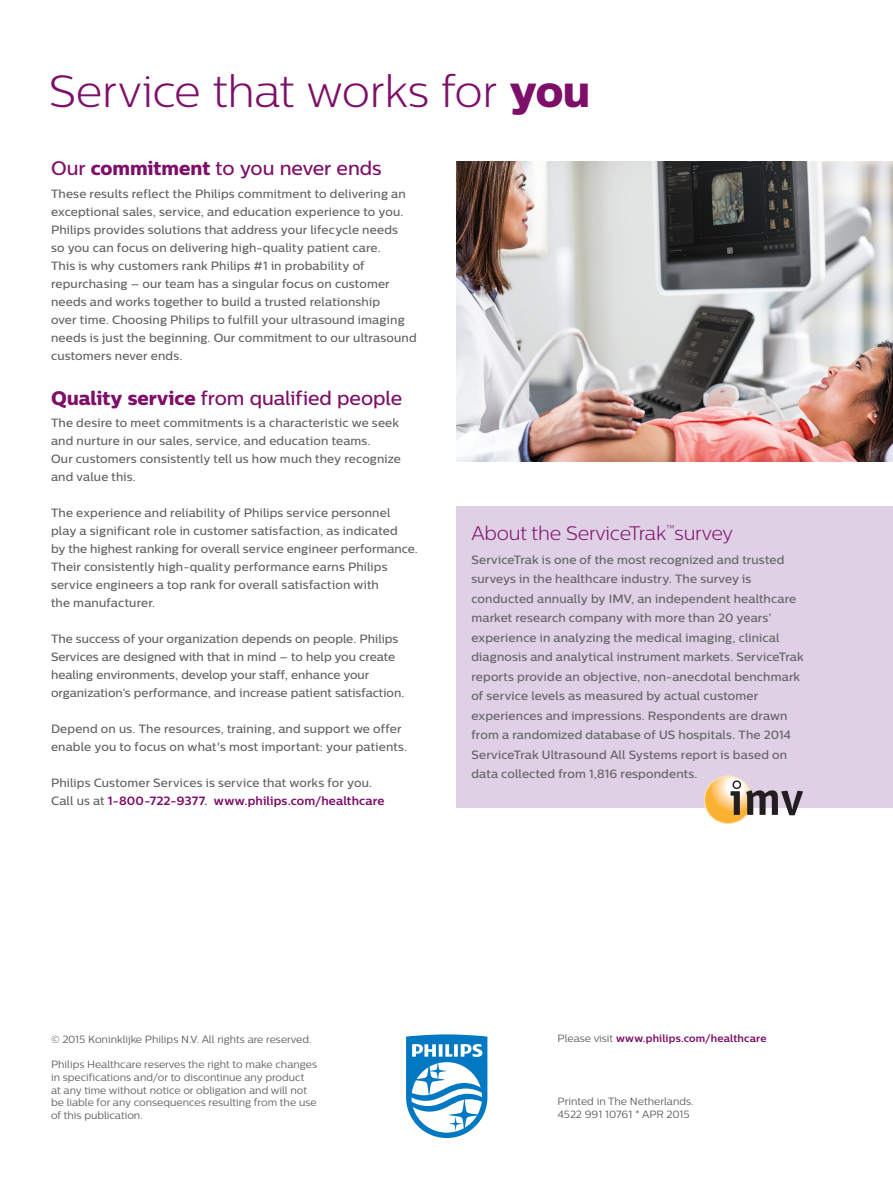
<style>
.page{position:relative;width:893px;height:1188px;background:#fff}
.page>*{position:absolute;margin:0;border:0;box-sizing:border-box;transform-origin:0 0}
.t1{font:300 45px "Centrale Sans";letter-spacing:-.01em;color:#7e0f69}
.t2{font:500 19.5px "Centrale Sans";letter-spacing:-.005em;color:#7e0f69}
.t3{font:300 19.5px "Centrale Sans";letter-spacing:-.01em;color:#7e0f69}
.t4{font:500 12px/18px "Centrale Sans";letter-spacing:.01em;color:#636366}
.t5{font:10.5px/12.6px "Centrale Sans";color:#636366}
.t6{font:700 10.5px "Centrale Sans";letter-spacing:.015em;color:#7e0f69}
.s1{font-family:"Centrale Sans X Bold";font-weight:400}
.s2{font-weight:700;color:#7e0f69}
.s3{font-weight:700}
.s4{font-weight:400;color:#636366}
</style>
<div class="page">
<svg style="left:406px;top:1034px;width:81px;height:104px"></svg>
<div style="left:456px;top:506px;width:437px;height:302px;background:#dfd0e5"></div>
<img style="left:456px;top:162px;width:437px;height:299px">
<svg style="left:704px;top:775px;width:99px;height:49px"></svg>
<h1 class="t1" style="left:49px;top:66px;width:543px">Service that works for <span class="s1">you</span></h1>
<h2 class="t2" style="left:51px;top:157px;width:332px">Our <span class="s1">commitment</span> to you never ends</h2>
<p class="t4" style="left:51px;top:184px;width:367px">These results reflect the Philips commitment to delivering an exceptional sales, service, and education experience to you.<br>Philips provides solutions that address your lifecycle needs<br>so you can focus on delivering high-quality patient care.<br>This is why customers rank Philips #1 in probability of repurchasing – our team has a singular focus on customer needs and works together to build a trusted relationship<br>over time. Choosing Philips to fulfill your ultrasound imaging needs is just the beginning. Our commitment to our ultrasound customers never ends.</p>
<h2 class="t2" style="left:51px;top:386px;width:353px"><span class="s1">Quality service</span> from qualified people</h2>
<p class="t4" style="left:51px;top:414px;width:351px">The desire to meet commitments is a characteristic we seek and nurture in our sales, service, and education teams.<br>Our customers consistently tell us how much they recognize and value this.</p>
<p class="t4" style="left:51px;top:504px;width:368px">The experience and reliability of Philips service personnel play a significant role in customer satisfaction, as indicated<br>by the highest ranking for overall service engineer performance.<br>Their consistently high-quality performance earns Philips service engineers a top rank for overall satisfaction with<br>the manufacturer.</p>
<p class="t4" style="left:51px;top:630px;width:355px">The success of your organization depends on people. Philips Services are designed with that in mind – to help you create healing environments, develop your staff, enhance your organization’s performance, and increase patient satisfaction.</p>
<p class="t4" style="left:51px;top:720px;width:358px">Depend on us. The resources, training, and support we offer enable you to focus on what's most important: your patients.</p>
<p class="t4" style="left:51px;top:774px;width:335px">Philips Customer Services is service that works for you.<br>Call us at <span class="s2">1-800-722-9377</span><span class="s3">.</span> <span class="s2">www.philips.com/healthcare</span></p>
<h2 class="t3" style="left:471px;top:522px;width:263px">About the ServiceTrak<sup>™</sup>survey</h2>
<p class="t4" style="left:471px;top:549px;width:334px;line-height:19.5px">ServiceTrak is one of the most recognized and trusted surveys in the healthcare industry. The survey is conducted annually by IMV, an independent healthcare market research company with more than 20 years’ experience in analyzing the medical imaging, clinical diagnosis and analytical instrument markets. ServiceTrak reports provide an objective, non-anecdotal benchmark of service levels as measured by actual customer experiences and impressions. Respondents are drawn from a randomized database of US hospitals. The 2014<br>ServiceTrak Ultrasound All Systems report is based on data collected from 1,816 respondents.</p>
<p class="t5" style="left:51px;top:1033px;width:262px">© 2015 Koninklijke Philips N.V. All rights are reserved.</p>
<p class="t5" style="left:51px;top:1058px;width:268px">Philips Healthcare reserves the right to make changes in specifications and/or to discontinue any product<br>at any time without notice or obligation and will not be liable for any consequences resulting from the use of this publication.</p>
<p class="t6" style="left:558px;top:1032px;width:210px"><span class="s4">Please visit</span> www.philips.com/healthcare</p>
<p class="t5" style="left:558px;top:1095px;width:138px">Printed in The Netherlands.<br>4522 991 10761 * APR 2015</p>
</div>
